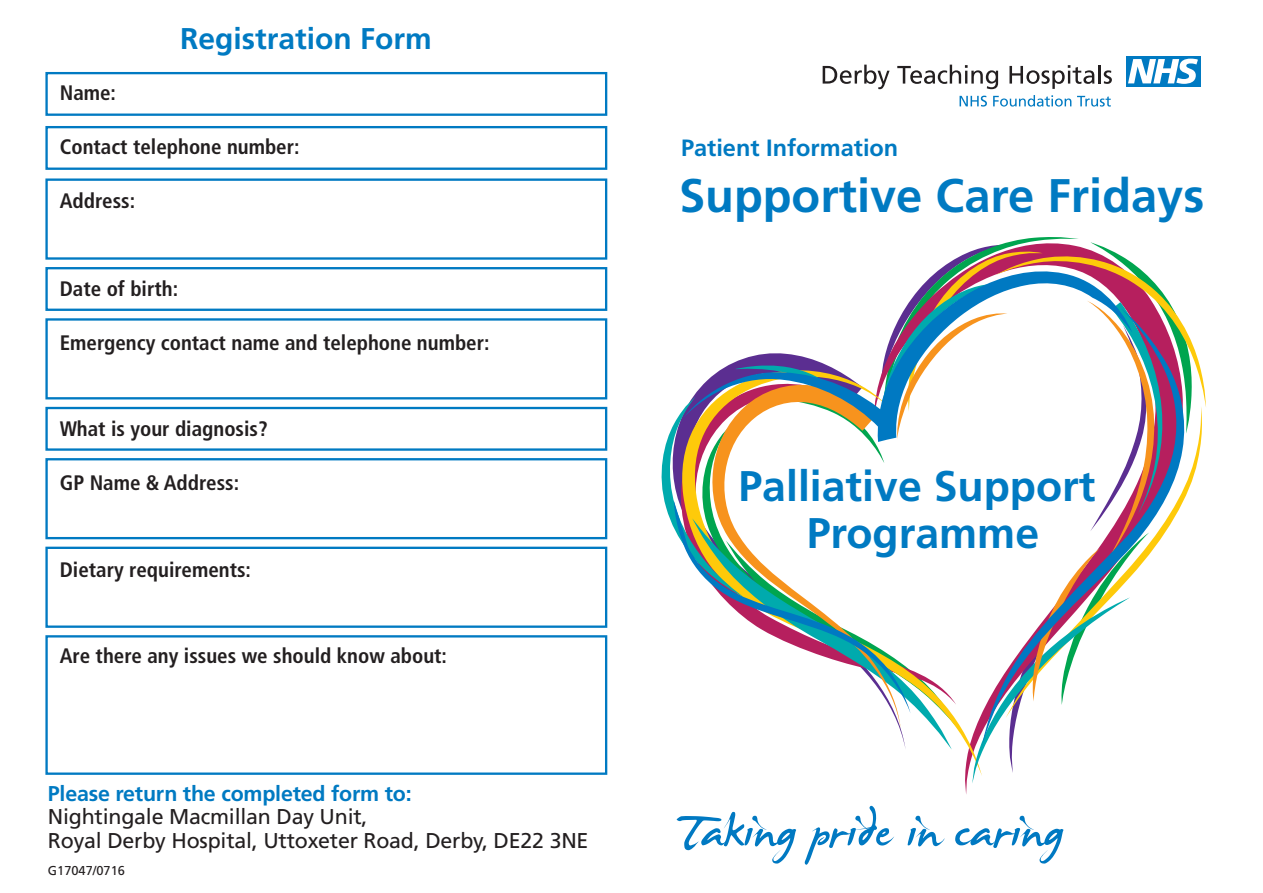
<style>
.page{position:relative;width:1263px;height:893px;background:#fff}
.page>*{position:absolute;margin:0;border:0;box-sizing:border-box;transform-origin:0 0}
.t1{font:700 47.1px "Frutiger";color:#007ac2}
.t2{font:700 42.75px/47.1px "Frutiger";color:#007ac2;text-align:center}
.t3{font:700 30px "Frutiger";color:#007ac2}
.t4{font:700 23.55px "Frutiger";color:#007ac2}
.t5{font:21.45px/23.5px "Frutiger";letter-spacing:-.01em;color:#231f20}
.t6{font:700 condensed 21px "Frutiger";color:#231f20}
.t7{font:12.9px "Frutiger";color:#231f20}
.s1{font-weight:700;color:#007ac2}
</style>
<div class="page">
<div style="left:45px;top:126px;width:562px;height:44px;background:#fff;border:2px solid #007ac2"></div>
<svg style="left:661px;top:237px;width:545px;height:547px"></svg>
<svg style="left:982px;top:308px;width:206px;height:439px"></svg>
<svg style="left:673px;top:499px;width:238px;height:215px"></svg>
<svg style="left:823px;top:65px;width:66px;height:24px"></svg>
<svg style="left:897px;top:65px;width:101px;height:24px"></svg>
<svg style="left:1009px;top:65px;width:85px;height:24px"></svg>
<hr style="left:1098px;top:65px;width:3px;height:19px;background:#231f20">
<svg style="left:1104px;top:70px;width:8px;height:14px"></svg>
<div style="left:1126px;top:56px;width:75px;height:30px;background:#007ac2"></div>
<svg style="left:1128px;top:59px;width:70px;height:25px"></svg>
<svg style="left:959px;top:96px;width:28px;height:11px"></svg>
<svg style="left:993px;top:95px;width:78px;height:12px"></svg>
<svg style="left:1077px;top:96px;width:34px;height:11px"></svg>
<svg style="left:676px;top:805px;width:218px;height:60px"></svg>
<svg style="left:907px;top:815px;width:157px;height:49px"></svg>
<div style="left:45px;top:635px;width:562px;height:140px;background:#fff;border:2px solid #007ac2"></div>
<div style="left:45px;top:547px;width:562px;height:81px;background:#fff;border:2px solid #007ac2"></div>
<div style="left:45px;top:458px;width:562px;height:81px;background:#fff;border:2px solid #007ac2"></div>
<div style="left:45px;top:407px;width:562px;height:44px;background:#fff;border:2px solid #007ac2"></div>
<div style="left:45px;top:318px;width:562px;height:81px;background:#fff;border:2px solid #007ac2"></div>
<div style="left:45px;top:267px;width:562px;height:44px;background:#fff;border:2px solid #007ac2"></div>
<div style="left:45px;top:178px;width:562px;height:82px;background:#fff;border:2px solid #007ac2"></div>
<div style="left:45px;top:72px;width:562px;height:44px;background:#fff;border:2px solid #007ac2"></div>
<p class="t3" style="left:180px;top:21px;width:253px">Registration Form</p>
<p class="t6" style="left:60px;top:80px;width:58px">Name:</p>
<p class="t6" style="left:60px;top:134px;width:241px">Contact telephone number:</p>
<p class="t6" style="left:60px;top:188px;width:77px">Address:</p>
<p class="t6" style="left:60px;top:276px;width:120px">Date of birth:</p>
<p class="t6" style="left:60px;top:330px;width:431px">Emergency contact name and telephone number:</p>
<p class="t6" style="left:60px;top:417px;width:209px">What is your diagnosis?</p>
<p class="t6" style="left:60px;top:470px;width:181px">GP Name &amp; Address:</p>
<p class="t6" style="left:60px;top:557px;width:193px">Dietary requirements:</p>
<p class="t6" style="left:60px;top:644px;width:389px">Are there any issues we should know about:</p>
<p class="t5" style="left:48px;top:781px;width:542px"><span class="s1">Please return the completed form to:<br></span>Nightingale Macmillan Day Unit,<br>Royal Derby Hospital, Uttoxeter Road, Derby, DE22 3NE</p>
<p class="t7" style="left:48px;top:863px;width:79px">G17047/0716</p>
<p class="t4" style="left:681px;top:134px;width:219px">Patient Information</p>
<p class="t1" style="left:679px;top:168px;width:527px">Supportive Care Fridays</p>
<p class="t2" style="left:738px;top:462px;width:359px">Palliative Support<br>Programme</p>
</div>
